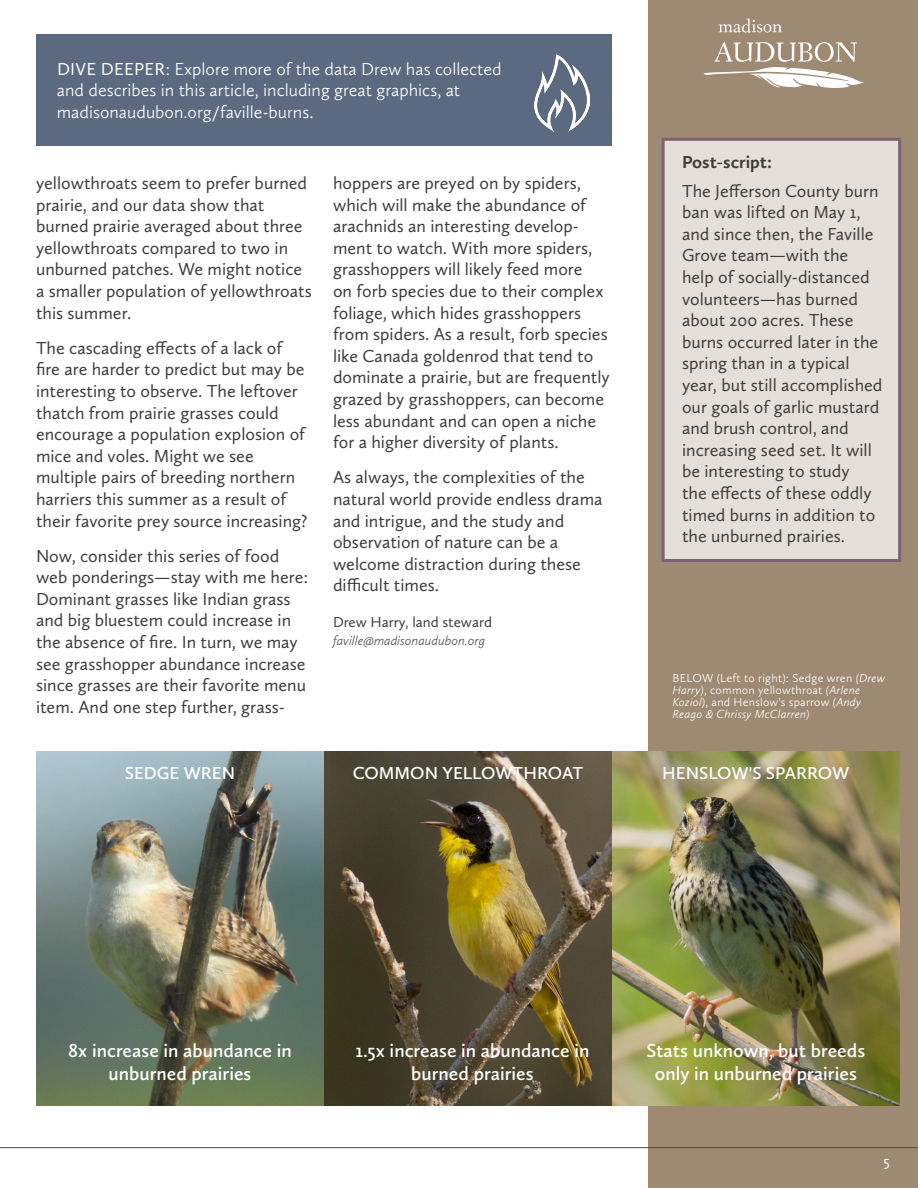
<style>
.page{position:relative;width:918px;height:1188px;background:#fff}
.page>*{position:absolute;margin:0;border:0;box-sizing:border-box;transform-origin:0 0}
.Subhead{font:600 19.5px/23.4px "Calluna Sans";color:#fff;text-align:center}
.t1{font:18px/21.6px "Calluna Sans";color:#3e3e3f}
.Subhead-2{font:300 18px/21.6px "Calluna Sans";color:#fff}
.Subhead-3{font:600 18px "Calluna Sans";color:#fff}
.t2{font:700 18px "Calluna Sans";color:#3e3e3f}
.t3{font:15px "Calluna Sans";color:#3e3e3f}
.t4{font:15px "Calluna Sans";color:#fff}
.t5{font:italic 300 13.5px "Calluna Sans";color:#564d57}
.t6{font:300 12px/12px "Calluna Sans";letter-spacing:.02em;color:#fff}
.s1{font-weight:400}
.s2{font-style:italic}
</style>
<div class="page">
<div style="left:648px;top:0;width:270px;height:1188px;background:#9e8a72"></div>
<hr style="left:0;top:1147px;width:918px;height:1px;background:#52463d">
<svg style="left:719px;top:18px;width:63px;height:15px"></svg>
<svg style="left:703px;top:42px;width:161px;height:46px"></svg>
<img style="left:36px;top:752px;width:864px;height:354px">
<div style="left:36px;top:35px;width:576px;height:111px;background:#5b6a80"></div>
<img style="left:535px;top:55px;width:54px;height:77px">
<div style="left:663px;top:139px;width:237px;height:422px;background:#e4dfd8"></div>
<div style="left:662px;top:138px;width:239px;height:424px;border:3px solid #7e6373"></div>
<p class="Subhead-2" style="left:57px;top:58px;width:446px"><span class="s1">DIVE DEEPER</span>: Explore more of the data Drew has collected and describes in this article, including great graphics, at madisonaudubon.org/faville-burns.</p>
<p class="t1" style="left:36px;top:172px;width:277px">yellowthroats seem to prefer burned prairie, and our data show that burned prairie averaged about three yellowthroats compared to two in unburned patches. We might notice a smaller population of yellowthroats this summer.</p>
<p class="t1" style="left:36px;top:337px;width:273px">The cascading effects of a lack of fire are harder to predict but may be interesting to observe. The leftover thatch from prairie grasses could encourage a population explosion of mice and voles. Might we see multiple pairs of breeding northern harriers this summer as a result of their favorite prey source increasing?</p>
<p class="t1" style="left:36px;top:545px;width:274px">Now, consider this series of food web ponderings—stay with me here:<br>Dominant grasses like Indian grass and big bluestem could increase in the absence of fire. In turn, we may see grasshopper abundance increase since grasses are their favorite menu item. And one step further, grass-</p>
<p class="t1" style="left:333px;top:172px;width:278px">hoppers are preyed on by spiders, which will make the abundance of arachnids an interesting develop&shy;ment to watch. With more spiders, grasshoppers will likely feed more<br>on forb species due to their complex foliage, which hides grasshoppers from spiders. As a result, forb species like Canada goldenrod that tend to dominate a prairie, but are frequently grazed by grasshoppers, can become less abundant and can open a niche for a higher diversity of plants.</p>
<p class="t1" style="left:333px;top:466px;width:271px">As always, the complexities of the natural world provide endless drama and intrigue, and the study and observation of nature can be a welcome distraction during these difficult times.</p>
<p class="t3" style="left:333px;top:613px;width:160px">Drew Harry, land steward</p>
<p class="t5" style="left:333px;top:633px;width:154px">faville@madisonaudubon.org</p>
<p class="t2" style="left:682px;top:151px;width:91px">Post-script:</p>
<p class="t1" style="left:682px;top:180px;width:202px">The Jefferson County burn ban was lifted on May 1, and since then, the Faville<br>Grove team—with the help of socially-distanced volunteers—has burned about 200 acres. These burns occurred later in the spring than in a typical year, but still accomplished our goals of garlic mustard and brush control, and increasing seed set. It will be interesting to study<br>the effects of these oddly timed burns in addition to the unburned prairies.</p>
<p class="t6" style="left:672px;top:672px;width:214px">BELOW (Left to right): Sedge wren <span class="s2">(Drew Harry)</span>, common yellowthroat <span class="s2">(Arlene Koziol)</span>, and Henslow's sparrow <span class="s2">(Andy Reago &amp; Chrissy McClarren)</span></p>
<p class="Subhead-3" style="left:125px;top:762px;width:112px">SEDGE WREN</p>
<p class="Subhead-3" style="left:353px;top:762px;width:232px">COMMON YELLOWTHROAT</p>
<p class="Subhead-3" style="left:662px;top:762px;width:189px">HENSLOW'S SPARROW</p>
<p class="Subhead" style="left:68px;top:1038px;width:225px">8x increase in abundance in unburned prairies</p>
<p class="Subhead" style="left:356px;top:1038px;width:235px">1.5x increase in abundance in burned prairies</p>
<p class="Subhead" style="left:646px;top:1038px;width:220px">Stats unknown, but breeds only in unburned prairies</p>
<p class="t4" style="left:884px;top:1152px;width:7px">5</p>
</div>
